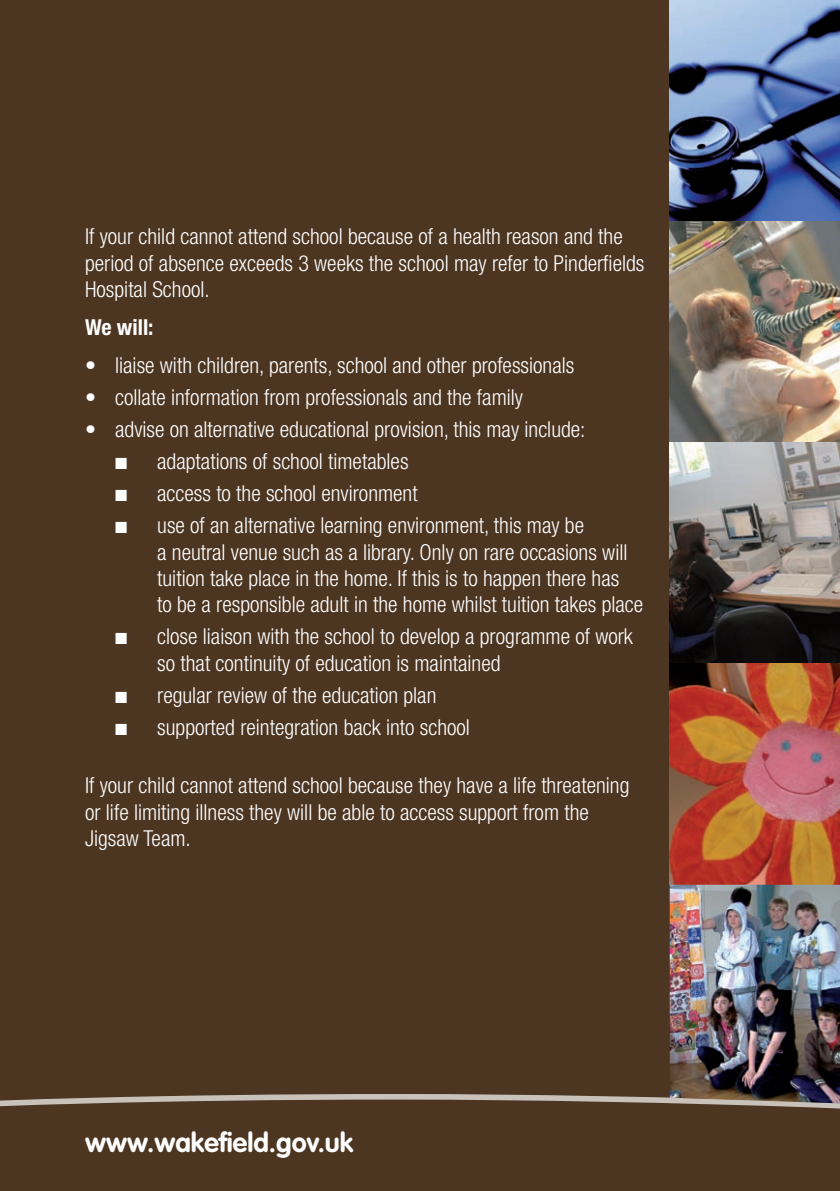
<style>
.page{position:relative;width:840px;height:1191px;background:#fff}
.page>*{position:absolute;margin:0;border:0;box-sizing:border-box;transform-origin:0 0}
.t1{font:700 27px "VAG Rounded";color:#fff}
.t2{font:300 condensed 22px/26.4px "Helvetica Neue";color:#fff}
.t3{font:700 condensed 22px "Helvetica Neue";color:#fff}
</style>
<div class="page">
<div style="left:0;top:0;width:839px;height:1191px;background:#4c3521"></div>
<svg style="left:0;top:1094px;width:839px;height:15px"></svg>
<img style="left:669px;top:0;width:170px;height:1104px">
<p class="t2" style="left:85px;top:223px;width:560px">If your child cannot attend school because of a health reason and the period of absence exceeds 3 weeks the school may refer to Pinderfields<br>Hospital School.</p>
<p class="t3" style="left:85px;top:314px;width:70px">We will:</p>
<p class="t2" style="left:85px;top:351px;width:490px">• liaise with children, parents, school and other professionals</p>
<p class="t2" style="left:85px;top:383px;width:439px">• collate information from professionals and the family</p>
<p class="t2" style="left:85px;top:416px;width:501px">• advise on alternative educational provision, this may include:</p>
<p class="t2" style="left:115px;top:448px;width:295px">■ adaptations of school timetables</p>
<p class="t2" style="left:115px;top:480px;width:304px">■ access to the school environment</p>
<p class="t2" style="left:157px;top:512px;width:487px;text-indent:-42px">■ use of an alternative learning environment, this may be<br>a neutral venue such as a library. Only on rare occasions will tuition take place in the home. If this is to happen there has<br>to be a responsible adult in the home whilst tuition takes place</p>
<p class="t2" style="left:157px;top:623px;width:477px;text-indent:-42px">■ close liaison with the school to develop a programme of work so that continuity of education is maintained</p>
<p class="t2" style="left:115px;top:681px;width:322px">■ regular review of the education plan</p>
<p class="t2" style="left:115px;top:714px;width:356px">■ supported reintegration back into school</p>
<p class="t2" style="left:85px;top:772px;width:545px">If your child cannot attend school because they have a life threatening or life limiting illness they will be able to access support from the<br>Jigsaw Team.</p>
<p class="t1" style="left:85px;top:1126px;width:270px">www.wakefield.gov.uk</p>
</div>
